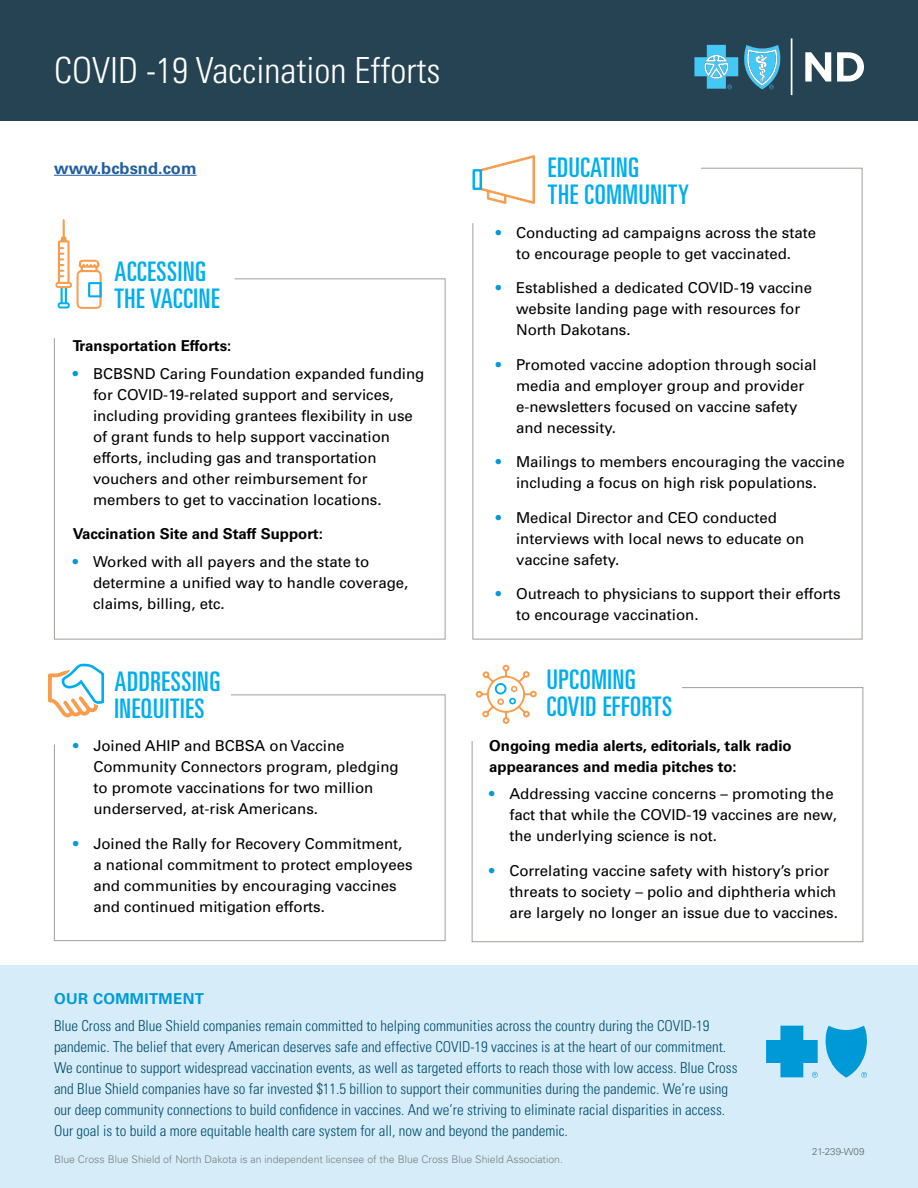
<style>
.page{position:relative;width:918px;height:1188px;background:#fff}
.page>*{position:absolute;margin:0;border:0;box-sizing:border-box;transform-origin:0 0}
.t1{font:300 condensed 36px "Univers";color:#fff}
.t2{font:ultra-condensed 27px/27px "Univers";letter-spacing:.025em;color:#00aeef}
.t3{font:700 16.5px "Univers";color:#215e9e}
.t4{font:15px/21px "Univers";color:#000}
.t5{font:300 condensed 15px/21px "Univers";color:#004c6c}
.t6{font:700 15px/21px "Univers";color:#000}
.t7{font:700 15px "Univers";letter-spacing:.025em;color:#0099d8}
.t8{font:300 10.5px "Univers";color:#787b81}
.t9{font:300 9.75px "Univers";color:#5f636a}
.s1{font-weight:700;color:#0099d8}
</style>
<div class="page">
<div style="left:0;top:965px;width:918px;height:223px;background:#d6edf9"></div>
<svg style="left:766px;top:1026px;width:52px;height:52px"></svg>
<svg style="left:825px;top:1026px;width:42px;height:52px"></svg>
<div style="left:0;top:0;width:918px;height:122px;background:#254353"></div>
<svg style="left:694px;top:45px;width:86px;height:44px"></svg>
<svg style="left:805px;top:52px;width:26px;height:30px"></svg>
<svg style="left:837px;top:52px;width:27px;height:30px"></svg>
<div style="left:791px;top:38px;width:1px;height:57px;border:1px solid #fff"></div>
<svg style="left:54px;top:278px;width:392px;height:362px"></svg>
<hr style="left:54px;top:175px;width:143px;height:1px;background:#215e9e">
<div style="left:114px;top:260px;width:117px;height:48px;background:#fff"></div>
<svg style="left:56px;top:219px;width:46px;height:90px"></svg>
<svg style="left:54px;top:694px;width:392px;height:247px"></svg>
<div style="left:114px;top:669px;width:117px;height:49px;background:#fff"></div>
<svg style="left:48px;top:663px;width:58px;height:54px"></svg>
<svg style="left:472px;top:167px;width:391px;height:473px"></svg>
<div style="left:548px;top:155px;width:152px;height:49px;background:#fff"></div>
<svg style="left:478px;top:155px;width:57px;height:49px"></svg>
<div style="left:474px;top:170px;width:7px;height:19px;background:#fff"></div>
<div style="left:472px;top:169px;width:10px;height:21px;border:2px solid #00aeef"></div>
<svg style="left:471px;top:687px;width:393px;height:255px"></svg>
<div style="left:547px;top:667px;width:135px;height:50px;background:#fff"></div>
<svg style="left:475px;top:664px;width:62px;height:60px"></svg>
<h1 class="t1" style="left:54px;top:48px;width:388px">COVID -19 Vaccination Efforts</h1>
<p class="t3" style="left:54px;top:158px;width:144px">www.bcbsnd.com</p>
<h2 class="t2" style="left:114px;top:258px;width:107px">ACCESSING<br>THE VACCINE</h2>
<p class="t6" style="left:73px;top:335px;width:160px">Transportation Efforts:</p>
<p class="t4" style="left:93px;top:363px;width:333px;text-indent:-20px"><span class="s1">•</span> BCBSND Caring Foundation expanded funding for COVID-19-related support and services, including providing grantees flexibility in use of grant funds to help support vaccination efforts, including gas and transportation vouchers and other reimbursement for members to get to vaccination locations.</p>
<p class="t6" style="left:73px;top:523px;width:252px">Vaccination Site and Staff Support:</p>
<p class="t4" style="left:93px;top:551px;width:317px;text-indent:-20px"><span class="s1">•</span> Worked with all payers and the state to determine a unified way to handle coverage, claims, billing, etc.</p>
<h2 class="t2" style="left:114px;top:668px;width:108px">ADDRESSING<br>INEQUITIES</h2>
<p class="t4" style="left:93px;top:735px;width:307px;text-indent:-20px"><span class="s1">•</span> Joined AHIP and BCBSA on Vaccine Community Connectors program, pledging to promote vaccinations for two million underserved, at-risk Americans.</p>
<p class="t4" style="left:93px;top:833px;width:321px;text-indent:-20px"><span class="s1">•</span> Joined the Rally for Recovery Commitment, a national commitment to protect employees and communities by encouraging vaccines and continued mitigation efforts.</p>
<h2 class="t2" style="left:548px;top:154px;width:143px">EDUCATING<br>THE COMMUNITY</h2>
<p class="t4" style="left:496px;top:222px;width:322px;text-align:center"><span class="s1">•</span> Conducting ad campaigns across the state to encourage people to get vaccinated.</p>
<p class="t4" style="left:516px;top:277px;width:298px;text-indent:-20px"><span class="s1">•</span> Established a dedicated COVID-19 vaccine website landing page with resources for<br>North Dakotans.</p>
<p class="t4" style="left:516px;top:354px;width:302px;text-indent:-20px"><span class="s1">•</span> Promoted vaccine adoption through social media and employer group and provider e-newsletters focused on vaccine safety and necessity.</p>
<p class="t4" style="left:496px;top:451px;width:350px;text-align:center"><span class="s1">•</span> Mailings to members encouraging the vaccine including a focus on high risk populations.</p>
<p class="t4" style="left:516px;top:507px;width:290px;text-indent:-20px"><span class="s1">•</span> Medical Director and CEO conducted interviews with local news to educate on vaccine safety.</p>
<p class="t4" style="left:516px;top:583px;width:326px;text-indent:-20px"><span class="s1">•</span> Outreach to physicians to support their efforts to encourage vaccination.</p>
<h2 class="t2" style="left:547px;top:666px;width:127px">UPCOMING<br>COVID EFFORTS</h2>
<p class="t6" style="left:489px;top:735px;width:304px">Ongoing media alerts, editorials, talk radio appearances and media pitches to:</p>
<p class="t4" style="left:509px;top:783px;width:329px;text-indent:-20px"><span class="s1">•</span> Addressing vaccine concerns – promoting the fact that while the COVID-19 vaccines are new, the underlying science is not.</p>
<p class="t4" style="left:509px;top:860px;width:330px;text-indent:-20px"><span class="s1">•</span> Correlating vaccine safety with history’s prior threats to society – polio and diphtheria which are largely no longer an issue due to vaccines.</p>
<p class="t7" style="left:54px;top:989px;width:151px">OUR COMMITMENT</p>
<p class="t5" style="left:54px;top:1015px;width:685px">Blue Cross and Blue Shield companies remain committed to helping communities across the country during the COVID-19 pandemic. The belief that every American deserves safe and effective COVID-19 vaccines is at the heart of our commitment.<br>We continue to support widespread vaccination events, as well as targeted efforts to reach those with low access. Blue Cross and Blue Shield companies have so far invested $11.5 billion to support their communities during the pandemic. We’re using our deep community connections to build confidence in vaccines. And we’re striving to eliminate racial disparities in access.<br>Our goal is to build a more equitable health care system for all, now and beyond the pandemic.</p>
<p class="t8" style="left:54px;top:1153px;width:511px">Blue Cross Blue Shield of North Dakota is an independent licensee of the Blue Cross Blue Shield Association.</p>
<p class="t9" style="left:812px;top:1145px;width:54px">21-239-W09</p>
</div>
